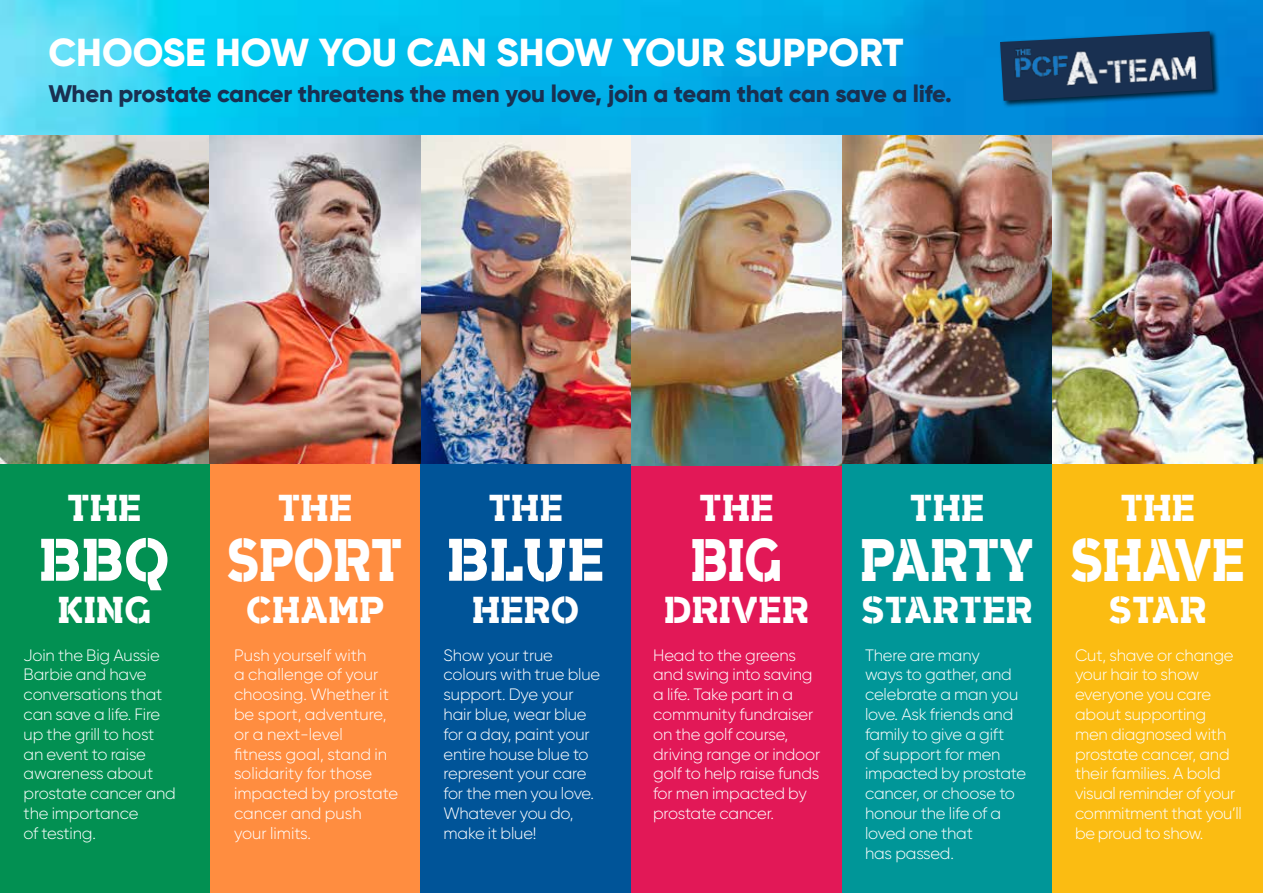
<style>
.page{position:relative;width:1263px;height:893px;background:#fff}
.page>*{position:absolute;margin:0;border:0;box-sizing:border-box;transform-origin:0 0}
.t1{font:60px "Arkibal Serif Stencil Heavy";letter-spacing:-.03em;color:#fff;scale:.8 1}
.t2{font:60px "Arkibal Serif Stencil Heavy";letter-spacing:-.03em;color:#fff;scale:.9 1}
.t3{font:800 39px "Gilroy";letter-spacing:-.005em;color:#fff}
.t4{font:37.5px "Arkibal Serif Stencil Heavy";letter-spacing:-.01em;color:#fff;scale:.9 1}
.t5{font:800 24px "Gilroy";letter-spacing:-.01em;color:#193051}
.t6{font:300 16.5px/19.8px "Gilroy";letter-spacing:-.01em;color:#fff}
</style>
<div class="page">
<img style="left:0;top:0;width:1263px;height:135px">
<img style="left:0;top:135px;width:1052px;height:331px">
<img style="left:1052px;top:135px;width:211px;height:330px">
<svg style="left:276px;top:388px;width:129px;height:9px"></svg>
<div style="left:998px;top:30px;width:222px;height:78px;background:#000;opacity:.75"></div>
<svg style="left:1000px;top:31px;width:213px;height:70px;background:#0b5a91"></svg>
<img style="left:1008px;top:40px;width:197px;height:59px">
<div style="left:210px;top:465px;width:210px;height:428px;background:#ff8d40"></div>
<div style="left:631px;top:466px;width:211px;height:427px;background:#e21857"></div>
<div style="left:420px;top:465px;width:211px;height:428px;background:#005498"></div>
<div style="left:842px;top:465px;width:210px;height:428px;background:#009698"></div>
<div style="left:1052px;top:465px;width:211px;height:428px;background:#fbbc12"></div>
<div style="left:0;top:465px;width:210px;height:428px;background:#029052"></div>
<h2 class="t3" style="left:49px;top:28px;width:856px">CHOOSE HOW YOU CAN SHOW YOUR SUPPORT</h2>
<h3 class="t5" style="left:48px;top:78px;width:905px">When prostate cancer threatens the men you love, join a team that can save a life.</h3>
<h3 class="t4" style="left:67px;top:480px;width:85px">THE</h3>
<h1 class="t2" style="left:39px;top:514px;width:148px">BBQ</h1>
<h3 class="t4" style="left:57px;top:582px;width:106px">KING</h3>
<h3 class="t4" style="left:277px;top:480px;width:85px">THE</h3>
<h1 class="t1" style="left:227px;top:514px;width:222px">SPORT</h1>
<h3 class="t4" style="left:246px;top:582px;width:155px">CHAMP</h3>
<h3 class="t4" style="left:488px;top:480px;width:85px">THE</h3>
<h1 class="t2" style="left:446px;top:514px;width:178px">BLUE</h1>
<h3 class="t4" style="left:472px;top:582px;width:121px">HERO</h3>
<h3 class="t4" style="left:699px;top:480px;width:85px">THE</h3>
<h1 class="t1" style="left:690px;top:514px;width:117px">BIG</h1>
<h3 class="t4" style="left:664px;top:582px;width:163px">DRIVER</h3>
<h3 class="t4" style="left:909px;top:480px;width:85px">THE</h3>
<h1 class="t1" style="left:860px;top:514px;width:220px">PARTY</h1>
<h3 class="t4" style="left:861px;top:582px;width:192px">STARTER</h3>
<h3 class="t4" style="left:1120px;top:480px;width:85px">THE</h3>
<h1 class="t1" style="left:1070px;top:514px;width:220px">SHAVE</h1>
<h3 class="t4" style="left:1109px;top:582px;width:111px">STAR</h3>
<p class="t6" style="left:24px;top:645px;width:154px">Join the Big Aussie<br>Barbie and have conversations that can save a life. Fire up the grill to host an event to raise awareness about prostate cancer and the importance<br>of testing.</p>
<p class="t6" style="left:234px;top:645px;width:166px">Push yourself with<br>a challenge of your choosing. Whether it be sport, adventure, or a next-level<br>fitness goal, stand in solidarity for those impacted by prostate cancer and push your limits.</p>
<p class="t6" style="left:444px;top:645px;width:158px">Show your true colours with true blue support. Dye your hair blue, wear blue for a day, paint your entire house blue to represent your care for the men you love.<br>Whatever you do, make it blue!</p>
<p class="t6" style="left:653px;top:645px;width:169px">Head to the greens and swing into saving a life. Take part in a community fundraiser on the golf course, driving range or indoor golf to help raise funds for men impacted by prostate cancer.</p>
<p class="t6" style="left:865px;top:645px;width:163px">There are many<br>ways to gather, and celebrate a man you love. Ask friends and family to give a gift<br>of support for men impacted by prostate cancer, or choose to honour the life of a loved one that<br>has passed.</p>
<p class="t6" style="left:1075px;top:645px;width:168px">Cut, shave or change your hair to show everyone you care about supporting men diagnosed with prostate cancer, and their families. A bold visual reminder of your commitment that you’ll be proud to show.</p>
</div>
